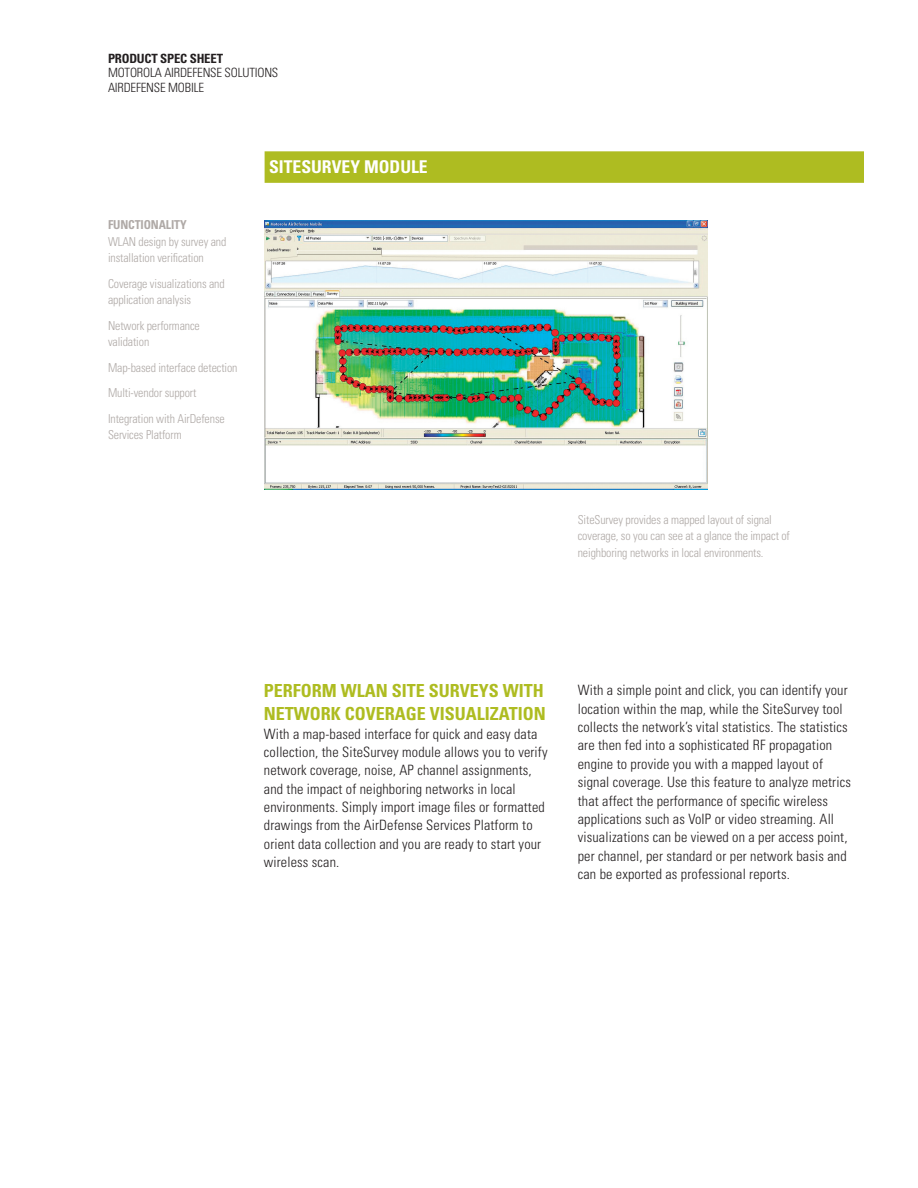
<style>
.page{position:relative;width:918px;height:1188px;background:#fff}
.page>*{position:absolute;margin:0;border:0;box-sizing:border-box;transform-origin:0 0}
.Body_Head{font:700 condensed 18px/23.2px "Univers";color:#aebc21}
.Head_in_Bar{font:700 condensed 17.7px "Univers";color:#fff}
.Body_copy{font:300 condensed 14.25px/18.3px "Univers";letter-spacing:.01em;color:#231f20}
.Data_sheet_header{font:300 condensed 12.75px "Univers";letter-spacing:-.015em;color:#231f20}
.Data_sheet_header-2{font:700 condensed 12.75px "Univers";letter-spacing:-.015em;color:#231f20}
.Caption_body{font:300 condensed 12.3px/16.5px "Univers";letter-spacing:-.01em;color:#afa9a6}
.Caption_head{font:700 condensed 12.3px "Univers";letter-spacing:-.01em;color:#afa9a6}
</style>
<div class="page">
<img style="left:264px;top:221px;width:444px;height:269px">
<div style="left:265px;top:151px;width:599px;height:32px;background:#aebc21"></div>
<p class="Data_sheet_header-2" style="left:108px;top:51px;width:117px">PRODUCT SPEC SHEET</p>
<p class="Data_sheet_header" style="left:108px;top:65px;width:172px">MOTOROLA AIRDEFENSE SOLUTIONS</p>
<p class="Data_sheet_header" style="left:108px;top:80px;width:98px">AIRDEFENSE MOBILE</p>
<p class="Caption_head" style="left:108px;top:217px;width:80px">FUNCTIONALITY</p>
<p class="Caption_body" style="left:108px;top:233px;width:120px">WLAN design by survey and installation verification</p>
<p class="Caption_body" style="left:108px;top:275px;width:118px">Coverage visualizations and application analysis</p>
<p class="Caption_body" style="left:108px;top:317px;width:93px">Network performance validation</p>
<p class="Caption_body" style="left:108px;top:359px;width:131px">Map-based interface detection</p>
<p class="Caption_body" style="left:108px;top:385px;width:90px">Multi-vendor support</p>
<p class="Caption_body" style="left:108px;top:410px;width:118px">Integration with AirDefense<br>Services Platform</p>
<p class="Head_in_Bar" style="left:269px;top:155px;width:160px">SITESURVEY MODULE</p>
<p class="Caption_body" style="left:578px;top:511px;width:214px">SiteSurvey provides a mapped layout of signal coverage, so you can see at a glance the impact of neighboring networks in local environments.</p>
<p class="Body_Head" style="left:264px;top:679px;width:283px">PERFORM WLAN SITE SURVEYS WITH<br>NETWORK COVERAGE VISUALIZATION</p>
<p class="Body_copy" style="left:264px;top:724px;width:285px">With a map-based interface for quick and easy data collection, the SiteSurvey module allows you to verify network coverage, noise, AP channel assignments, and the impact of neighboring networks in local environments. Simply import image files or formatted drawings from the AirDefense Services Platform to orient data collection and you are ready to start your wireless scan.</p>
<p class="Body_copy" style="left:578px;top:681px;width:275px">With a simple point and click, you can identify your location within the map, while the SiteSurvey tool collects the network’s vital statistics. The statistics are then fed into a sophisticated RF propagation engine to provide you with a mapped layout of signal coverage. Use this feature to analyze metrics that affect the performance of specific wireless applications such as VoIP or video streaming. All visualizations can be viewed on a per access point, per channel, per standard or per network basis and can be exported as professional reports.</p>
</div>
